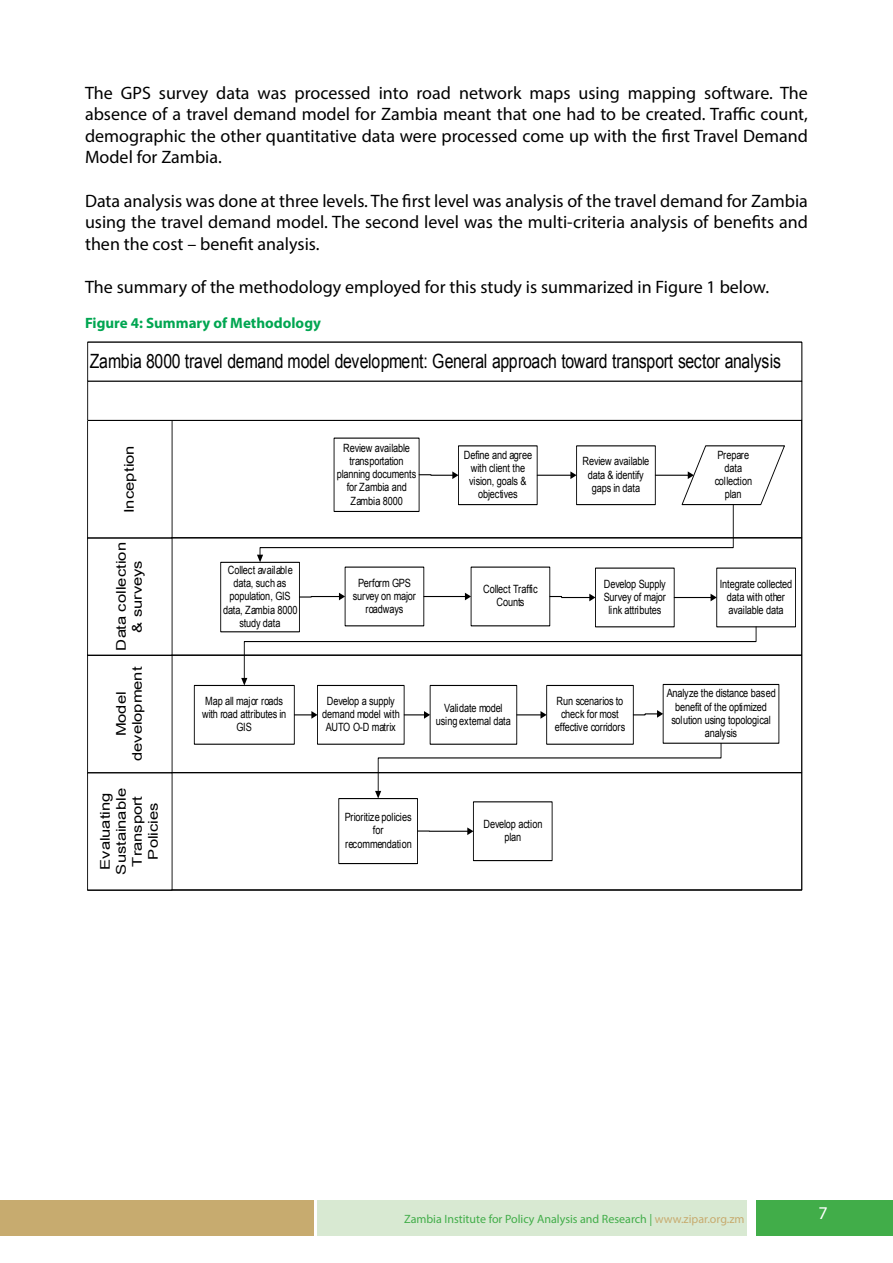
<style>
.page{position:relative;width:893px;height:1263px;background:#fff}
.page>*{position:absolute;margin:0;border:0;box-sizing:border-box;transform-origin:0 0}
.t1{font:19.65px "Arial";letter-spacing:-.02em;color:#000;scale:.8 1}
.t2{font:18px/21.6px "Myriad Pro";color:#000;text-align:justify}
.t3{font:18px "Myriad Pro";color:#fff}
.t4{font:700 15px "Myriad Pro";color:#00a651}
.t5{font:13.35px/16px "Arial";letter-spacing:.005em;color:#000;text-align:center;scale:1.24 1}
.t6{font:12px "Myriad Pro";color:#41ad49}
.t7{font:11.4px/13.2px "Arial";letter-spacing:-.01em;color:#000;text-align:center;scale:.8 1}
.s1{color:#c7ab6f}
</style>
<div class="page">
<div style="left:756px;top:1200px;width:137px;height:36px;background:#41ad49"></div>
<div style="left:0;top:1200px;width:313px;height:36px;background:#c7ab6f"></div>
<div style="left:318px;top:1200px;width:429px;height:36px;background:#d8e9d2"></div>
<div style="left:87px;top:342px;width:715px;height:40px;border:1px solid #000"></div>
<div style="left:87px;top:772px;width:715px;height:118px;border:1px solid #000"></div>
<div style="left:87px;top:772px;width:86px;height:118px;border:1px solid #000"></div>
<div style="left:87px;top:655px;width:86px;height:118px;border:1px solid #000"></div>
<div style="left:87px;top:537px;width:86px;height:119px;border:1px solid #000"></div>
<div style="left:87px;top:420px;width:86px;height:118px;border:1px solid #000"></div>
<div style="left:87px;top:381px;width:715px;height:40px;border:1px solid #000"></div>
<div style="left:220px;top:562px;width:80px;height:70px;border:1px solid #000"></div>
<div style="left:317px;top:685px;width:88px;height:60px;border:1px solid #000"></div>
<div style="left:430px;top:685px;width:87px;height:60px;border:1px solid #000"></div>
<div style="left:194px;top:685px;width:101px;height:60px;border:1px solid #000"></div>
<svg style="left:404px;top:711px;width:26px;height:8px"></svg>
<svg style="left:375px;top:742px;width:347px;height:56px"></svg>
<div style="left:338px;top:798px;width:80px;height:66px;border:1px solid #000"></div>
<svg style="left:299px;top:593px;width:46px;height:7px"></svg>
<hr style="left:424px;top:596px;width:42px;height:1px;background:#000">
<svg style="left:465px;top:593px;width:6px;height:7px"></svg>
<svg style="left:549px;top:594px;width:46px;height:7px"></svg>
<div style="left:663px;top:684px;width:116px;height:60px;border:1px solid #000"></div>
<div style="left:473px;top:801px;width:80px;height:60px;border:1px solid #000"></div>
<svg style="left:417px;top:827px;width:56px;height:8px"></svg>
<svg style="left:517px;top:711px;width:29px;height:8px"></svg>
<svg style="left:294px;top:711px;width:24px;height:8px"></svg>
<svg style="left:241px;top:626px;width:516px;height:59px"></svg>
<svg style="left:257px;top:445px;width:529px;height:117px"></svg>
<hr style="left:674px;top:597px;width:37px;height:1px;background:#000">
<svg style="left:711px;top:594px;width:6px;height:7px"></svg>
<div style="left:547px;top:685px;width:86px;height:59px;background:#fff"></div>
<div style="left:546px;top:685px;width:88px;height:60px;border:1px solid #000"></div>
<svg style="left:632px;top:710px;width:31px;height:8px"></svg>
<p class="t2" style="left:85px;top:81px;width:724px">The GPS survey data was processed into road network maps using mapping software. The absence of a travel demand model for Zambia meant that one had to be created. Traffic count, demographic the other quantitative data were processed come up with the first Travel Demand Model for Zambia.</p>
<h2 class="t2" style="left:85px;top:189px;width:724px">Data analysis was done at three levels. The first level was analysis of the travel demand for Zambia using the travel demand model. The second level was the multi-criteria analysis of benefits and then the cost – benefit analysis.</h2>
<h2 class="t2" style="left:85px;top:276px;width:686px">The summary of the methodology employed for this study is summarized in Figure 1 below.</h2>
<h3 class="t4" style="left:85px;top:313px;width:237px">Figure 4: Summary of Methodology</h3>
<h1 class="t1" style="left:90px;top:350px;width:865px">Zambia 8000 travel demand model development: General approach toward transport sector analysis</h1>
<p class="t7" style="left:337px;top:441px;width:101px">Review available transportation planning documents for Zambia and<br>Zambia 8000</p>
<p class="t5" style="left:121px;top:513px;width:56px;rotate:-90deg">Inception</p>
<p class="t7" style="left:715px;top:448px;width:48px">Prepare data collection plan</p>
<p class="t7" style="left:464px;top:448px;width:87px">Define and agree with client the vision, goals &amp; objectives</p>
<p class="t7" style="left:583px;top:455px;width:85px">Review available data &amp; identify gaps in data</p>
<p class="t5" style="left:113px;top:651px;width:89px;rotate:-90deg">Data collection &amp; surveys</p>
<p class="t5" style="left:113px;top:761px;width:78px;rotate:-90deg">Model development</p>
<p class="t5" style="left:97px;top:874px;width:71px;rotate:-90deg">Evaluating<br>Sustainable<br>Transport<br>Policies</p>
<p class="t7" style="left:223px;top:563px;width:95px">Collect available data, such as population, GIS data, Zambia 8000 study data</p>
<p class="t7" style="left:202px;top:694px;width:107px">Map all major roads with road attributes in<br>GIS</p>
<p class="t7" style="left:353px;top:576px;width:80px">Perform GPS survey on major roadways</p>
<p class="t7" style="left:483px;top:583px;width:70px">Collect Traffic<br>Counts</p>
<p class="t7" style="left:720px;top:577px;width:92px">Integrate collected data with other available data</p>
<p class="t7" style="left:604px;top:577px;width:79px">Develop Supply<br>Survey of major link attributes</p>
<p class="t7" style="left:322px;top:694px;width:98px">Develop a supply demand model with<br>AUTO O-D matrix</p>
<p class="t7" style="left:436px;top:701px;width:95px">Validate model using external data</p>
<p class="t7" style="left:555px;top:694px;width:89px">Run scenarios to check for most effective corridors</p>
<p class="t7" style="left:667px;top:687px;width:138px">Analyze the distance based benefit of the optimized solution using topological analysis</p>
<p class="t7" style="left:345px;top:810px;width:85px">Prioritize policies for recommendation</p>
<p class="t7" style="left:483px;top:817px;width:76px">Develop action plan</p>
<p class="t6" style="left:404px;top:1211px;width:342px">Zambia Institute for Policy Analysis and Research | <span class="s1">www.zipar.org.zm</span></p>
<h2 class="t3" style="left:818px;top:1202px;width:11px">7</h2>
</div>
